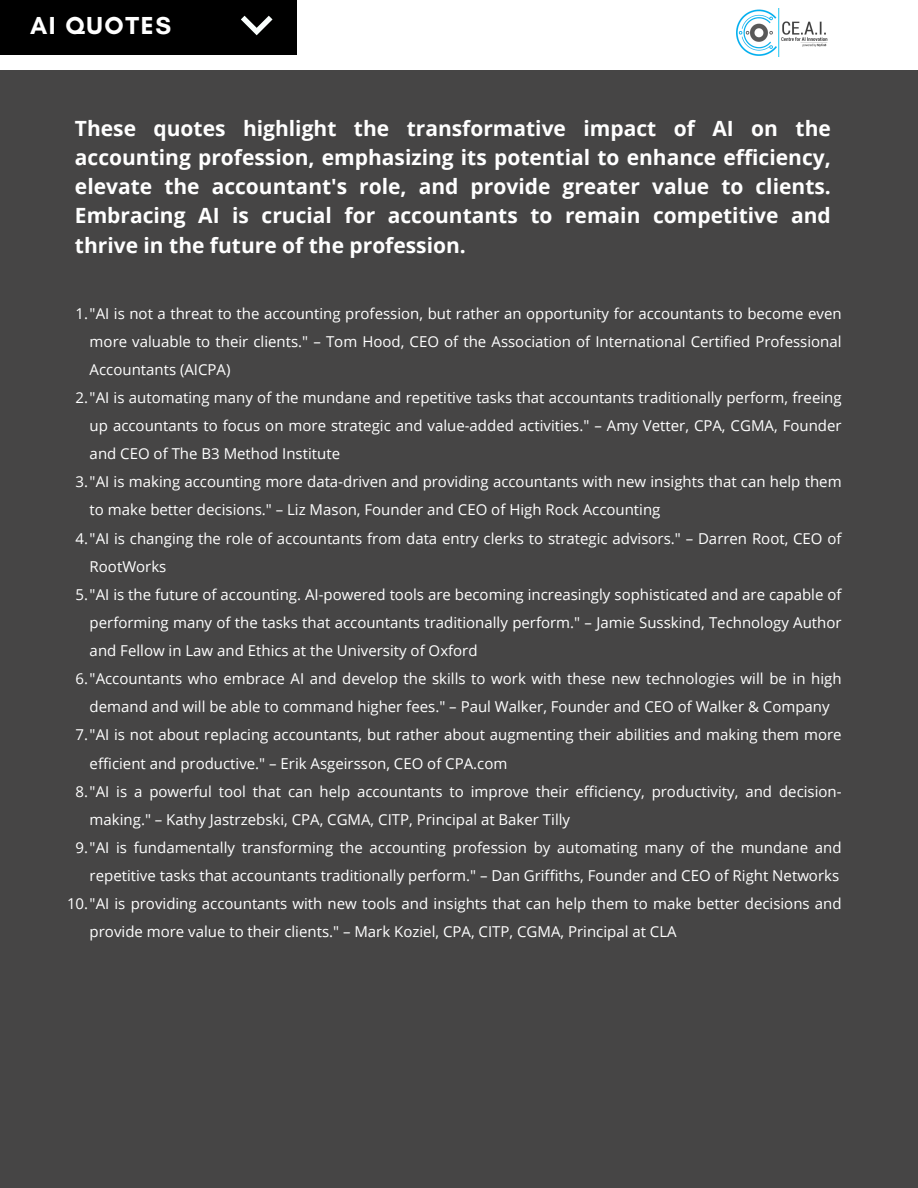
<style>
.page{position:relative;width:918px;height:1188px;background:#464545}
.page>*{position:absolute;margin:0;border:0;box-sizing:border-box;transform-origin:0 0}
.t1{font:700 25.05px "Glacial Indifference";letter-spacing:.07em;color:#fff}
.t2{font:700 21px/29.2px "Open Sans";color:#fff;text-align:justify}
.t3{font:15px/28.2px "Open Sans";color:#fff}
</style>
<div class="page">
<div style="left:0;top:0;width:918px;height:70px;background:#fff"></div>
<div style="left:0;top:0;width:297px;height:55px;background:#000"></div>
<svg style="left:241px;top:16px;width:31px;height:19px"></svg>
<img style="left:736px;top:8px;width:92px;height:49px">
<p class="t1" style="left:30px;top:10px;width:143px">AI QUOTES</p>
<p class="t2" style="left:75px;top:113px;width:757px">These quotes highlight the transformative impact of AI on the accounting profession, emphasizing its potential to enhance efficiency, elevate the accountant's role, and provide greater value to clients.<br>Embracing AI is crucial for accountants to remain competitive and thrive in the future of the profession.</p>
<p class="t3" style="left:90px;top:299px;width:753px;text-align:justify;text-indent:-14px">1."AI is not a threat to the accounting profession, but rather an opportunity for accountants to become even more valuable to their clients." – Tom Hood, CEO of the Association of International Certified Professional Accountants (AICPA)</p>
<p class="t3" style="left:90px;top:383px;width:753px;text-align:justify;text-indent:-14px">2."AI is automating many of the mundane and repetitive tasks that accountants traditionally perform, freeing up accountants to focus on more strategic and value-added activities." – Amy Vetter, CPA, CGMA, Founder and CEO of The B3 Method Institute</p>
<p class="t3" style="left:90px;top:467px;width:753px;text-indent:-14px">3."AI is making accounting more data-driven and providing accountants with new insights that can help them to make better decisions." – Liz Mason, Founder and CEO of High Rock Accounting</p>
<p class="t3" style="left:90px;top:524px;width:753px;text-indent:-14px">4."AI is changing the role of accountants from data entry clerks to strategic advisors." – Darren Root, CEO of<br>RootWorks</p>
<p class="t3" style="left:90px;top:580px;width:753px;text-align:justify;text-indent:-14px">5."AI is the future of accounting. AI-powered tools are becoming increasingly sophisticated and are capable of performing many of the tasks that accountants traditionally perform." – Jamie Susskind, Technology Author and Fellow in Law and Ethics at the University of Oxford</p>
<p class="t3" style="left:76px;top:664px;width:768px;text-align:center">6."Accountants who embrace AI and develop the skills to work with these new technologies will be in high demand and will be able to command higher fees." – Paul Walker, Founder and CEO of Walker &amp; Company</p>
<p class="t3" style="left:90px;top:721px;width:753px;text-indent:-14px">7."AI is not about replacing accountants, but rather about augmenting their abilities and making them more efficient and productive." – Erik Asgeirsson, CEO of CPA.com</p>
<p class="t3" style="left:90px;top:777px;width:753px;text-indent:-14px">8."AI is a powerful tool that can help accountants to improve their efficiency, productivity, and decision&shy;making." – Kathy Jastrzebski, CPA, CGMA, CITP, Principal at Baker Tilly</p>
<p class="t3" style="left:76px;top:833px;width:768px;text-align:right">9."AI is fundamentally transforming the accounting profession by automating many of the mundane and repetitive tasks that accountants traditionally perform." – Dan Griffiths, Founder and CEO of Right Networks</p>
<p class="t3" style="left:90px;top:889px;width:753px;text-indent:-23px">10."AI is providing accountants with new tools and insights that can help them to make better decisions and provide more value to their clients." – Mark Koziel, CPA, CITP, CGMA, Principal at CLA</p>
</div>
